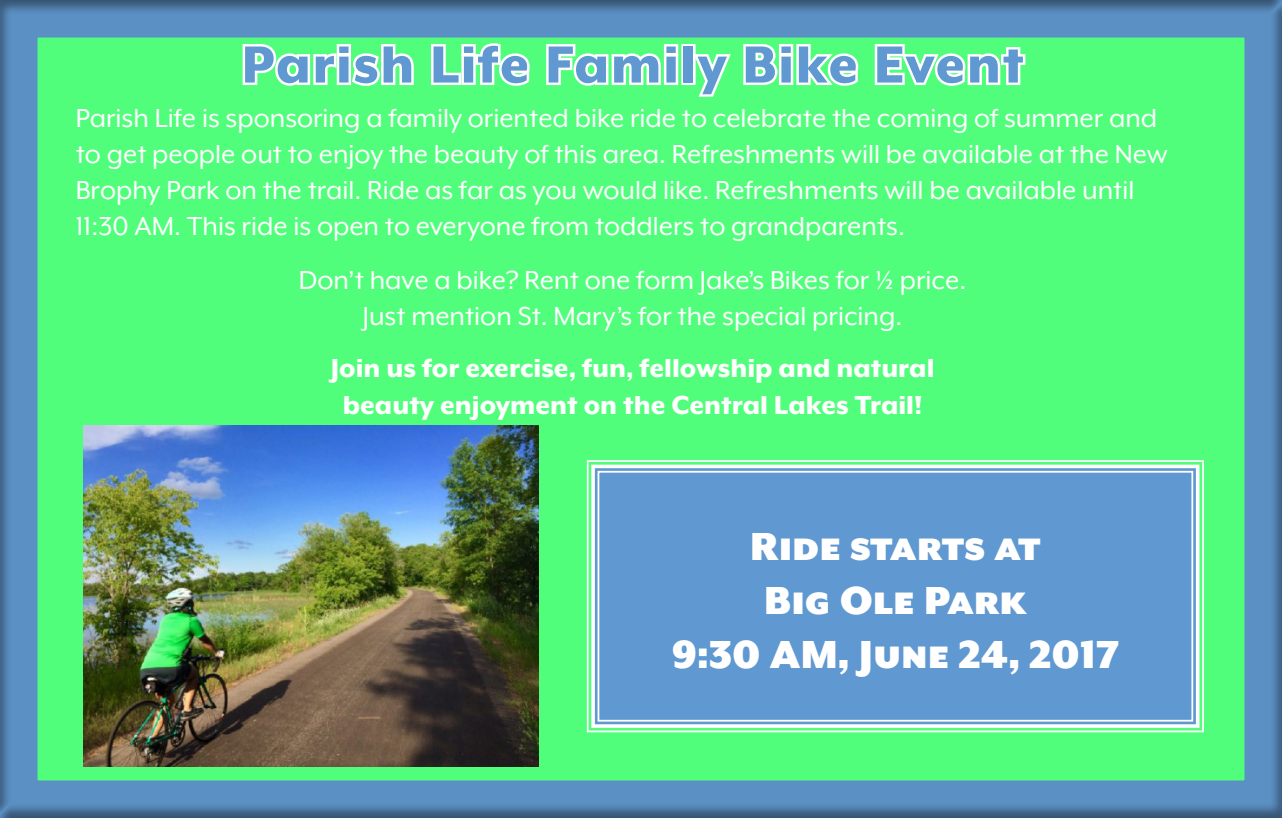
<style>
.page{position:relative;width:1282px;height:818px;background:#fff}
.page>*{position:absolute;margin:0;border:0;box-sizing:border-box;transform-origin:0 0}
.t1{font:800 60px "Mr Eaves XL Mod OT";letter-spacing:.03em;color:#6098d1}
.t2{font:900 45px/54px "Mr Eaves XL Mod OT";color:#fff;text-align:center}
.t3{font:30px/36px "Mr Eaves XL Mod OT";color:#fff}
.t4{font:800 30px/36px "Mr Eaves XL Mod OT";color:#fff;text-align:center}
</style>
<div class="page">
<div style="left:0;top:0;width:1281px;height:818px;background:#231f20;opacity:.5"></div>
<img style="left:83px;top:425px;width:455px;height:342px">
<svg style="left:240px;top:41px;width:176px;height:47px"></svg>
<svg style="left:428px;top:41px;width:104px;height:47px"></svg>
<svg style="left:543px;top:41px;width:137px;height:47px"></svg>
<div style="left:681px;top:44px;width:14px;height:41px;border:5px solid #fff"></div>
<svg style="left:690px;top:50px;width:43px;height:49px"></svg>
<svg style="left:740px;top:41px;width:120px;height:49px"></svg>
<svg style="left:872px;top:41px;width:155px;height:48px"></svg>
<svg style="left:586px;top:459px;width:618px;height:274px;background:#639ece"></svg>
<div style="left:591px;top:464px;width:608px;height:263px;border:4px solid #fff"></div>
<div style="left:597px;top:471px;width:596px;height:250px;border:2px solid #fff"></div>
<h1 class="t1" style="left:241px;top:34px;width:783px">Parish Life Family Bike Event</h1>
<p class="t3" style="left:76px;top:100px;width:1093px">Parish Life is sponsoring a family oriented bike ride to celebrate the coming of summer and to get people out to enjoy the beauty of this area. Refreshments will be available at the New Brophy Park on the trail. Ride as far as you would like. Refreshments will be available until 11:30 AM. This ride is open to everyone from toddlers to grandparents.</p>
<p class="t3" style="left:299px;top:262px;width:668px;text-align:center">Don’t have a bike? Rent one form Jake’s Bikes for ½ price.<br>Just mention St. Mary’s for the special pricing.</p>
<p class="t4" style="left:331px;top:350px;width:605px">Join us for exercise, fun, fellowship and natural beauty enjoyment on the Central Lakes Trail!</p>
<h2 class="t2" style="left:671px;top:519px;width:449px">RIDE STARTS AT<br>BIG OLE PARK<br>9:30 AM, JUNE 24, 2017</h2>
</div>
